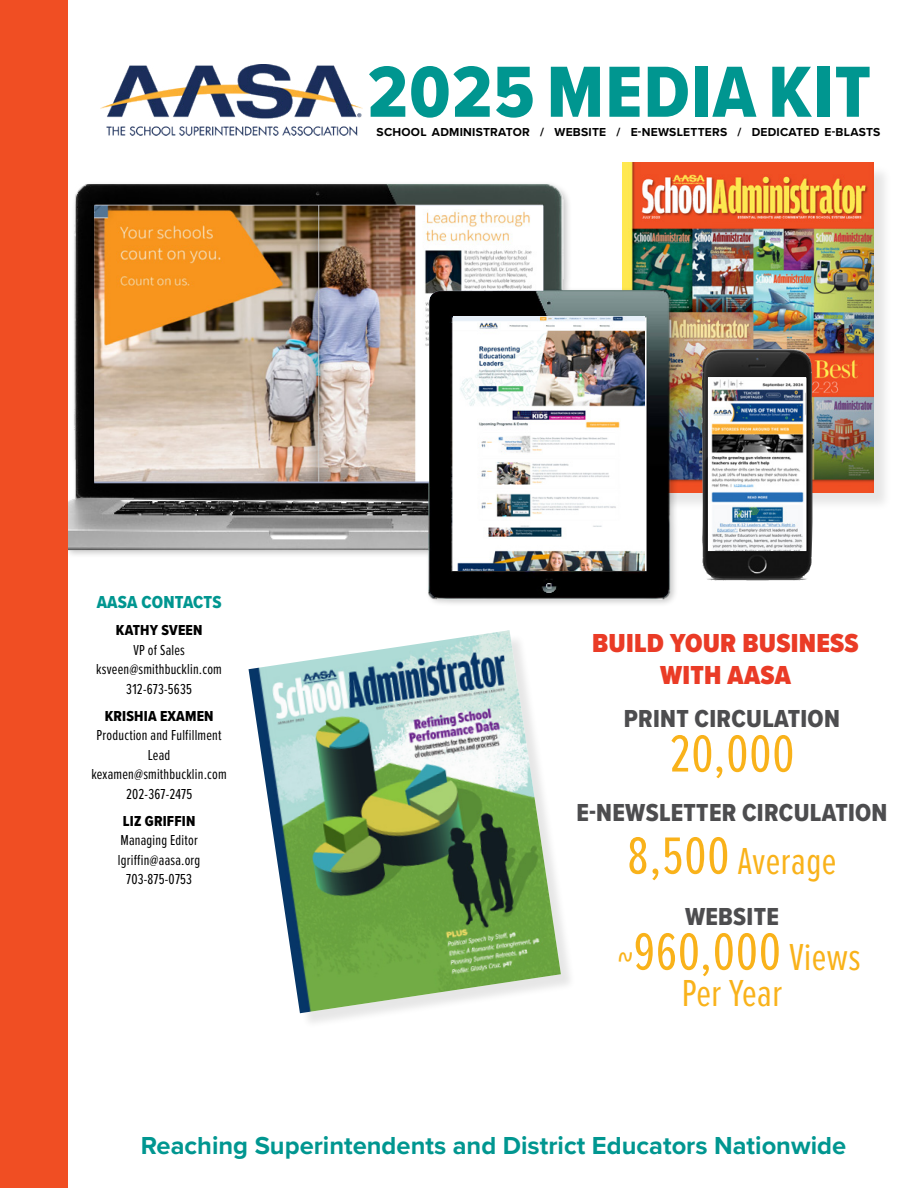
<style>
.page{position:relative;width:918px;height:1188px;background:#fff}
.page>*{position:absolute;margin:0;border:0;box-sizing:border-box;transform-origin:0 0}
.t1{font:75px "Proxima Nova Cond Extrabld";letter-spacing:.02em;color:#009690}
.t2{font:54px "Proxima Nova Ex Cn";letter-spacing:.015em;color:#f9b21a}
.t3{font:39px "Proxima Nova Ex Cn";letter-spacing:.015em;color:#f9b21a}
.t4{font:900 27px/32.4px "Proxima Nova Cond";letter-spacing:.01em;color:#ea3b26;text-align:center}
.t5{font:700 25.5px "Proxima Nova";color:#009690}
.t6{font:25.5px "Proxima Nova Cond Extrabld";letter-spacing:.01em;color:#4d4d4f}
.t7{font:18px "Proxima Nova Cond Extrabld";letter-spacing:.01em;color:#009690}
.t8{font:15px/19.5px "Proxima Nova Ex Cn";letter-spacing:.015em;color:#000;text-align:center}
.t9{font:15px "Proxima Nova Cond Extrabld";letter-spacing:.01em;color:#000}
.t10{font:700 12px "Proxima Nova";letter-spacing:.02em;color:#000}
.s1{font-size:54px}
.s2{font-size:39px}
</style>
<div class="page">
<div style="left:625px;top:164px;width:267px;height:347px;background:#000;opacity:.1"></div>
<img style="left:623px;top:162px;width:250px;height:331px">
<img style="left:100px;top:65px;width:263px;height:71px">
<div style="left:64px;top:181px;width:615px;height:426px;background:#000;opacity:.22"></div>
<img style="left:67px;top:185px;width:607px;height:417px">
<img style="left:94px;top:206px;width:449px;height:276px">
<img style="left:702px;top:349px;width:110px;height:231px">
<img style="left:709px;top:378px;width:97px;height:172px">
<img style="left:453px;top:317px;width:192px;height:254px">
<img style="left:249px;top:630px;width:312px;height:383px">
<div style="left:0;top:0;width:67px;height:1188px;background:#f04e23"></div>
<h1 class="t1" style="left:368px;top:37px;width:505px">2025 MEDIA KIT</h1>
<p class="t10" style="left:377px;top:123px;width:505px">SCHOOL ADMINISTRATOR / WEBSITE / E-NEWSLETTERS / DEDICATED E-BLASTS</p>
<p class="t7" style="left:97px;top:589px;width:126px">AASA CONTACTS</p>
<p class="t9" style="left:116px;top:619px;width:88px">KATHY SVEEN</p>
<p class="t8" style="left:96px;top:639px;width:127px">VP of Sales ksveen@smithbucklin.com<br>312-673-5635</p>
<p class="t9" style="left:105px;top:705px;width:110px">KRISHIA EXAMEN</p>
<p class="t8" style="left:92px;top:725px;width:137px">Production and Fulfillment<br>Lead kexamen@smithbucklin.com<br>202-367-2475</p>
<p class="t9" style="left:123px;top:810px;width:74px">LIZ GRIFFIN</p>
<p class="t8" style="left:118px;top:830px;width:84px">Managing Editor lgriffin@aasa.org<br>703-875-0753</p>
<h3 class="t4" style="left:592px;top:626px;width:268px">BUILD YOUR BUSINESS<br>WITH AASA</h3>
<h3 class="t6" style="left:624px;top:699px;width:218px">PRINT CIRCULATION</h3>
<h2 class="t2" style="left:669px;top:714px;width:127px">20,000</h2>
<h3 class="t6" style="left:576px;top:794px;width:313px">E-NEWSLETTER CIRCULATION</h3>
<h3 class="t3" style="left:627px;top:832px;width:211px"><span class="s1">8,500</span> Average</h3>
<h3 class="t6" style="left:685px;top:897px;width:95px">WEBSITE</h3>
<h2 class="t2" style="left:618px;top:912px;width:244px"><span class="s2">~</span>960,000 <span class="s2">Views</span></h2>
<h3 class="t3" style="left:682px;top:964px;width:102px">Per Year</h3>
<h3 class="t5" style="left:141px;top:1126px;width:707px">Reaching Superintendents and District Educators Nationwide</h3>
</div>
